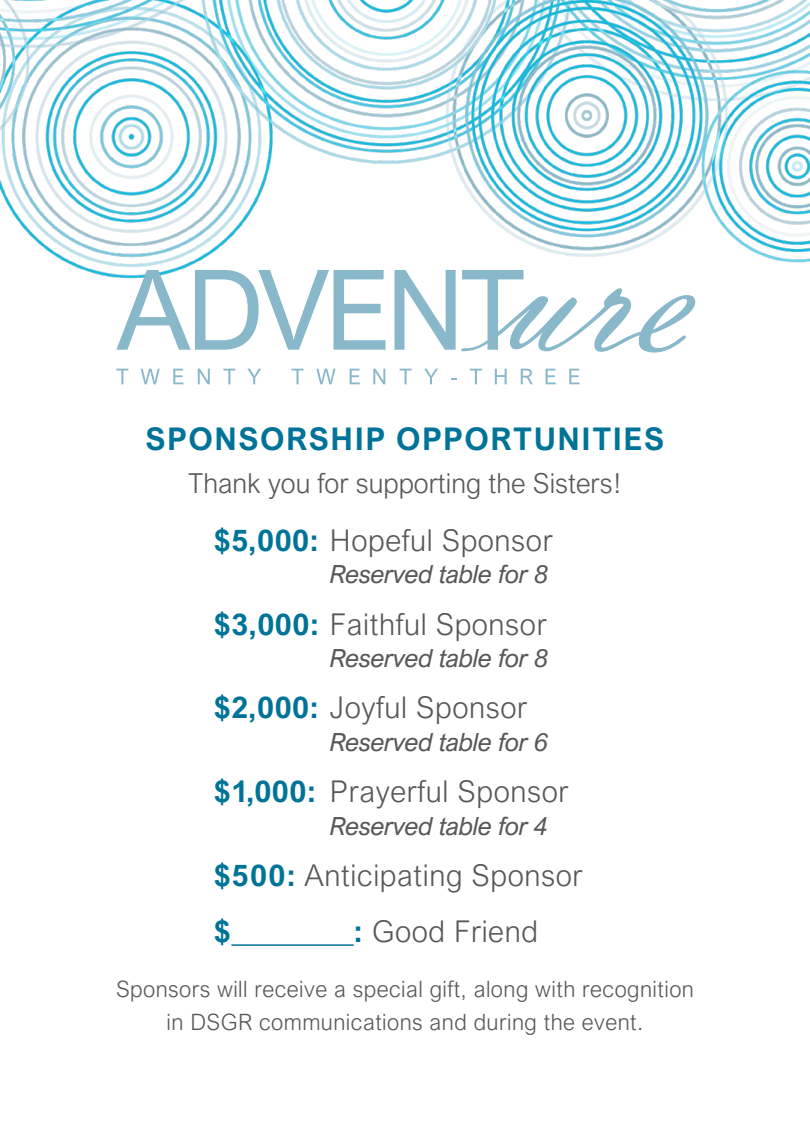
<style>
.page{position:relative;width:810px;height:1125px;background:#fff}
.page>*{position:absolute;margin:0;border:0;box-sizing:border-box;transform-origin:0 0}
.t1{font:700 31.25px "Arial Nova";letter-spacing:.05em;color:#007398}
.t2{font:300 30px "Arial Nova";letter-spacing:.02em;color:#57585a}
.t3{font:700 30px "Arial Nova";color:#007398}
.t4{font:300 27.5px "Arial Nova";color:#57585a}
.t5{font:italic 25px "Arial Nova";letter-spacing:-.01em;color:#57585a}
.t6{font:300 22.5px/32.5px "Arial Nova";letter-spacing:.02em;color:#57585a;text-align:center}
.s1{font-weight:700;color:#007398}
</style>
<div class="page">
<hr style="left:231px;top:944px;width:123px;height:2px;background:#007398">
<img style="left:0;top:0;width:810px;height:304px">
<svg style="left:116px;top:270px;width:270px;height:80px"></svg>
<svg style="left:394px;top:270px;width:301px;height:83px"></svg>
<svg style="left:116px;top:369px;width:12px;height:15px"></svg>
<svg style="left:141px;top:369px;width:19px;height:15px"></svg>
<svg style="left:173px;top:369px;width:10px;height:15px"></svg>
<svg style="left:198px;top:369px;width:12px;height:15px"></svg>
<svg style="left:223px;top:369px;width:12px;height:15px"></svg>
<svg style="left:247px;top:369px;width:14px;height:15px"></svg>
<svg style="left:292px;top:369px;width:12px;height:15px"></svg>
<svg style="left:316px;top:369px;width:20px;height:15px"></svg>
<svg style="left:350px;top:369px;width:10px;height:15px"></svg>
<svg style="left:373px;top:369px;width:12px;height:15px"></svg>
<svg style="left:400px;top:369px;width:12px;height:15px"></svg>
<svg style="left:424px;top:369px;width:14px;height:15px"></svg>
<svg style="left:451px;top:378px;width:6px;height:2px"></svg>
<svg style="left:470px;top:369px;width:12px;height:15px"></svg>
<svg style="left:495px;top:369px;width:12px;height:15px"></svg>
<svg style="left:521px;top:369px;width:12px;height:15px"></svg>
<svg style="left:546px;top:369px;width:10px;height:15px"></svg>
<svg style="left:569px;top:369px;width:11px;height:15px"></svg>
<p class="t1" style="left:145px;top:420px;width:521px">SPONSORSHIP OPPORTUNITIES</p>
<p class="t4" style="left:188px;top:468px;width:435px">Thank you for supporting the Sisters!</p>
<p class="t2" style="left:214px;top:523px;width:341px"><span class="s1">$5,000:</span> Hopeful Sponsor</p>
<p class="t5" style="left:330px;top:560px;width:220px">Reserved table for 8</p>
<p class="t2" style="left:214px;top:607px;width:335px"><span class="s1">$3,000:</span> Faithful Sponsor</p>
<p class="t5" style="left:330px;top:644px;width:220px">Reserved table for 8</p>
<p class="t2" style="left:214px;top:691px;width:315px"><span class="s1">$2,000:</span> Joyful Sponsor</p>
<p class="t5" style="left:330px;top:728px;width:220px">Reserved table for 6</p>
<p class="t2" style="left:214px;top:775px;width:356px"><span class="s1">$1,000:</span> Prayerful Sponsor</p>
<p class="t5" style="left:330px;top:811px;width:220px">Reserved table for 4</p>
<p class="t2" style="left:214px;top:858px;width:370px"><span class="s1">$500:</span> Anticipating Sponsor</p>
<p class="t3" style="left:214px;top:914px;width:19px">$</p>
<p class="t2" style="left:354px;top:915px;width:186px"><span class="s1">:</span> Good Friend</p>
<p class="t6" style="left:116px;top:973px;width:579px">Sponsors will receive a special gift, along with recognition in DSGR communications and during the event.</p>
</div>
